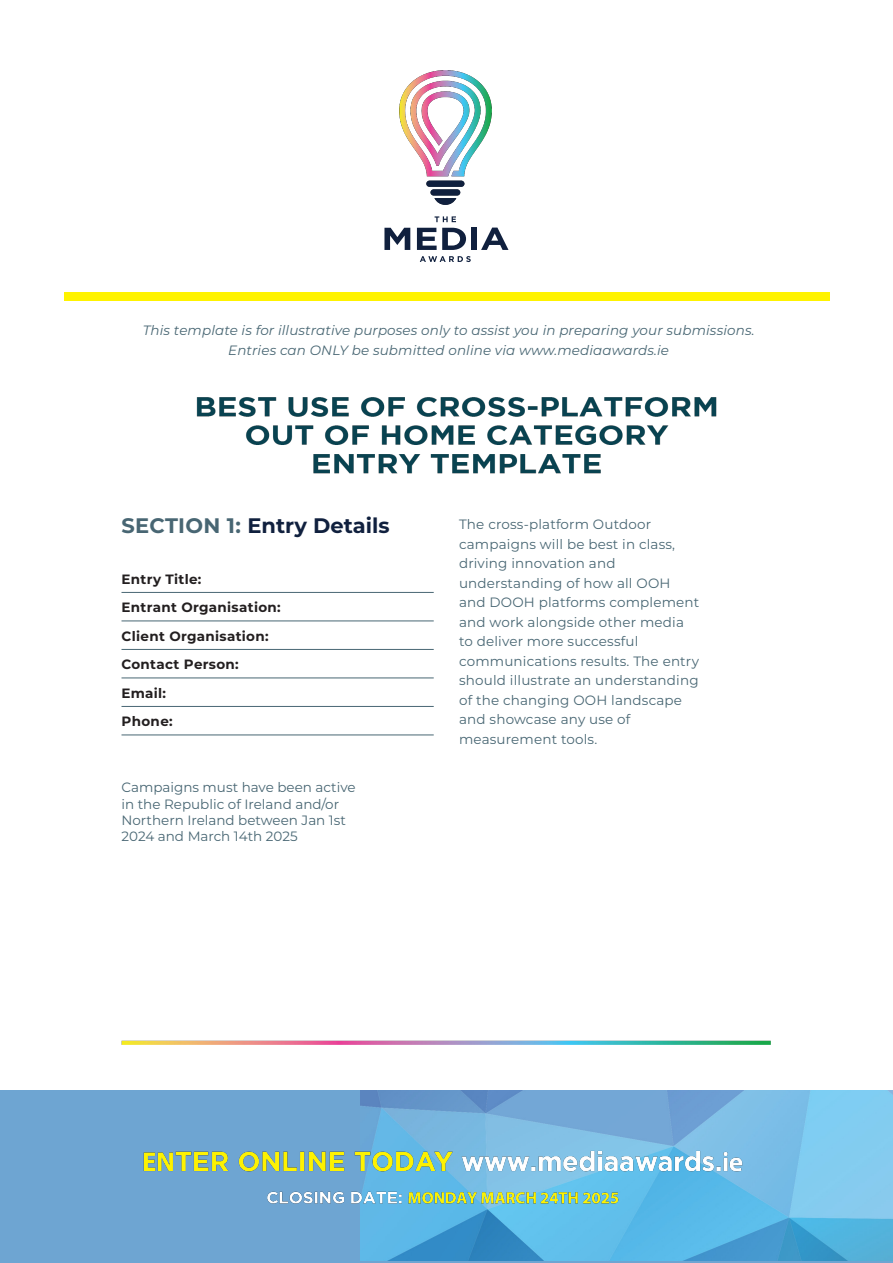
<style>
.page{position:relative;width:893px;height:1263px;background:#fff}
.page>*{position:absolute;margin:0;border:0;box-sizing:border-box;transform-origin:0 0}
.t1{font:700 21px "Montserrat";color:#10203e}
.t2{font:13.5px/19.5px "Montserrat";letter-spacing:.015em;color:#486673}
.t3{font:italic 13.5px/19.6px "Montserrat";letter-spacing:.01em;color:#486673;text-align:center}
.t4{font:700 13.5px/28.5px "Montserrat";letter-spacing:.025em;color:#231f20}
.s1{color:#486673}
</style>
<div class="page">
<div style="left:64px;top:292px;width:765px;height:9px;background:#fff300"></div>
<img style="left:399px;top:70px;width:92px;height:107px">
<div style="left:426px;top:181px;width:38px;height:6px;background:#10203e;border-radius:3px"></div>
<div style="left:430px;top:189px;width:30px;height:7px;background:#10203e;border-radius:3px"></div>
<svg style="left:434px;top:198px;width:22px;height:7px"></svg>
<svg style="left:435px;top:216px;width:21px;height:6px"></svg>
<svg style="left:384px;top:228px;width:26px;height:22px"></svg>
<svg style="left:417px;top:228px;width:49px;height:22px"></svg>
<div style="left:471px;top:228px;width:6px;height:22px;background:#10203e"></div>
<svg style="left:481px;top:228px;width:27px;height:22px"></svg>
<svg style="left:420px;top:256px;width:51px;height:6px"></svg>
<hr style="left:122px;top:592px;width:312px;height:1px;background:#486673">
<hr style="left:122px;top:620px;width:312px;height:1px;background:#486673">
<hr style="left:122px;top:649px;width:312px;height:1px;background:#486673">
<hr style="left:122px;top:677px;width:312px;height:1px;background:#486673">
<hr style="left:122px;top:706px;width:312px;height:1px;background:#486673">
<hr style="left:122px;top:734px;width:312px;height:1px;background:#486673">
<img style="left:121px;top:1041px;width:650px;height:4px">
<img style="left:196px;top:397px;width:521px;height:77px">
<div style="left:0;top:1091px;width:893px;height:172px;background:#6ea5d2"></div>
<img style="left:361px;top:1091px;width:532px;height:170px">
<img style="left:142px;top:1144px;width:607px;height:34px">
<img style="left:267px;top:1187px;width:355px;height:21px">
<p class="t3" style="left:143px;top:320px;width:613px">This template is for illustrative purposes only to assist you in preparing your submissions.<br>Entries can ONLY be submitted online via www.mediaawards.ie</p>
<h1 class="t1" style="left:122px;top:510px;width:270px"><span class="s1">SECTION 1:</span> Entry Details</h1>
<p class="t4" style="left:122px;top:564px;width:161px">Entry Title:<br>Entrant Organisation:<br>Client Organisation:<br>Contact Person:<br>Email:<br>Phone:</p>
<p class="t2" style="left:122px;top:779px;width:236px;line-height:16.2px">Campaigns must have been active in the Republic of Ireland and/or<br>Northern Ireland between Jan 1st<br>2024 and March 14th 2025</p>
<p class="t2" style="left:459px;top:514px;width:242px">The cross-platform Outdoor campaigns will be best in class, driving innovation and understanding of how all OOH and DOOH platforms complement and work alongside other media to deliver more successful communications results. The entry should illustrate an understanding of the changing OOH landscape and showcase any use of measurement tools.</p>
</div>
